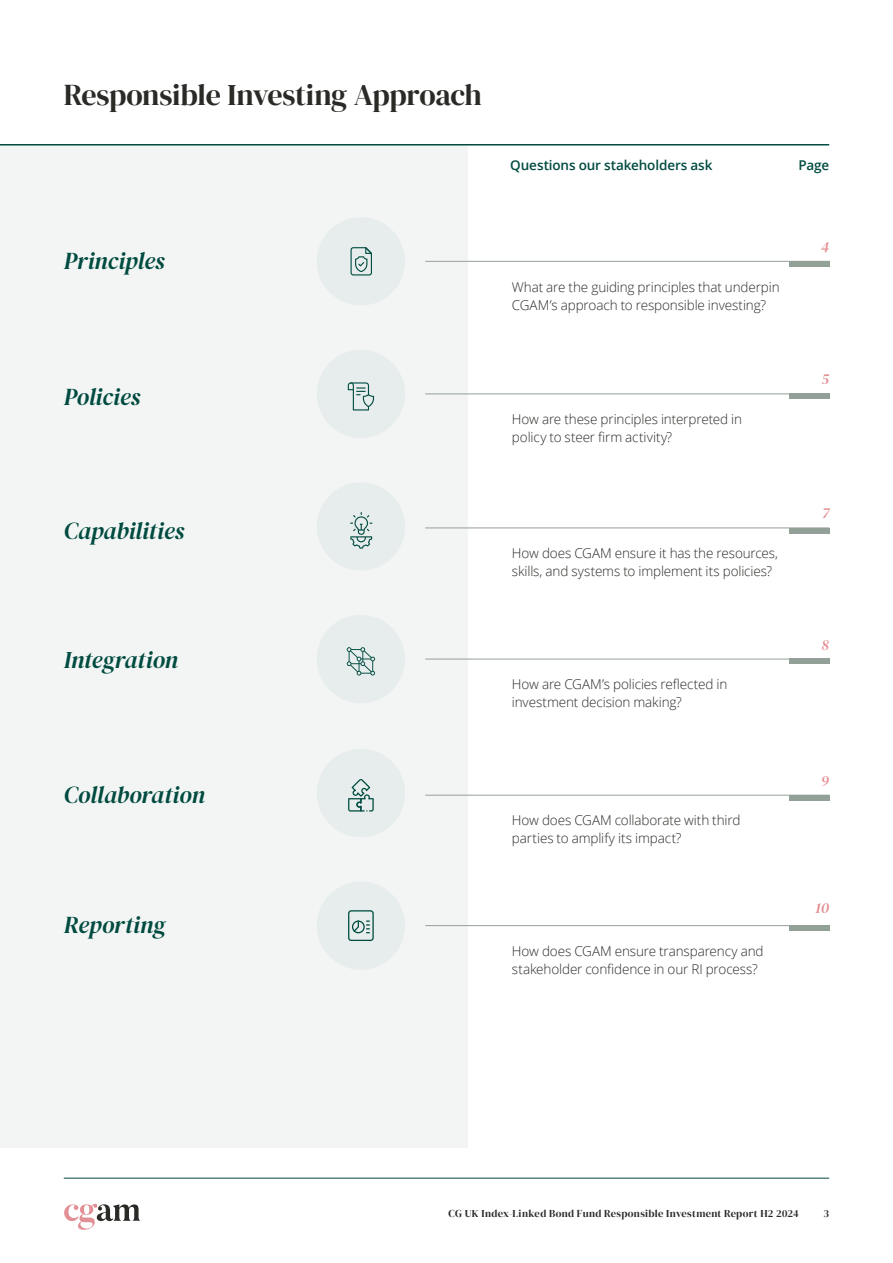
<style>
.page{position:relative;width:893px;height:1263px;background:#fff}
.page>*{position:absolute;margin:0;border:0;box-sizing:border-box;transform-origin:0 0}
.t1{font:30px "DM Serif Display";letter-spacing:-.01em;color:#2a2a27}
.t2{font:italic 24px "DM Serif Display";letter-spacing:-.005em;color:#004b40}
.t3{font:italic 15px "DM Serif Display";color:#e38f94}
.t4{font:300 13.5px/18px "Open Sans";letter-spacing:-.01em;color:#2a2a27}
.t5{font:600 13.5px "Open Sans";letter-spacing:-.01em;color:#004b40}
.t6{font:10.5px "DM Serif Display";letter-spacing:.025em;color:#2a2a28}
.t7{font:10.5px "DM Serif Display";color:#2a2a27}
</style>
<div class="page">
<hr style="left:64px;top:1178px;width:765px;height:1px;background:#004a40">
<svg style="left:64px;top:1204px;width:76px;height:26px"></svg>
<div style="left:0;top:144px;width:468px;height:1004px;background:#f3f5f4"></div>
<div style="left:317px;top:217px;width:88px;height:88px;background:#e6edec;border-radius:50%"></div>
<div style="left:317px;top:350px;width:88px;height:88px;background:#e6edec;border-radius:50%"></div>
<div style="left:317px;top:482px;width:88px;height:89px;background:#e6edec;border-radius:50%"></div>
<div style="left:317px;top:615px;width:88px;height:88px;background:#e6edec;border-radius:50%"></div>
<div style="left:317px;top:749px;width:88px;height:88px;background:#e6edec;border-radius:50%"></div>
<div style="left:317px;top:881px;width:88px;height:89px;background:#e6edec;border-radius:50%"></div>
<hr style="left:425px;top:261px;width:404px;height:1px;background:#93a098">
<hr style="left:425px;top:393px;width:404px;height:1px;background:#93a098">
<hr style="left:425px;top:527px;width:404px;height:1px;background:#93a098">
<hr style="left:425px;top:659px;width:404px;height:1px;background:#93a098">
<hr style="left:425px;top:795px;width:404px;height:1px;background:#93a098">
<hr style="left:425px;top:925px;width:404px;height:1px;background:#93a098">
<svg style="left:348px;top:382px;width:26px;height:28px"></svg>
<svg style="left:347px;top:647px;width:28px;height:29px"></svg>
<svg style="left:348px;top:910px;width:26px;height:31px"></svg>
<svg style="left:348px;top:779px;width:26px;height:32px"></svg>
<svg style="left:351px;top:247px;width:21px;height:28px"></svg>
<div style="left:789px;top:261px;width:40px;height:5px;background:#93a098"></div>
<div style="left:789px;top:394px;width:40px;height:5px;background:#93a098"></div>
<div style="left:789px;top:528px;width:40px;height:5px;background:#93a098"></div>
<div style="left:789px;top:659px;width:40px;height:5px;background:#93a098"></div>
<div style="left:789px;top:795px;width:40px;height:5px;background:#93a098"></div>
<div style="left:789px;top:926px;width:40px;height:5px;background:#93a098"></div>
<svg style="left:350px;top:512px;width:22px;height:37px"></svg>
<hr style="left:0;top:144px;width:829px;height:1px;background:#004a40">
<h1 class="t1" style="left:64px;top:77px;width:420px">Responsible Investing Approach</h1>
<h2 class="t2" style="left:64px;top:247px;width:102px">Principles</h2>
<h2 class="t2" style="left:64px;top:383px;width:78px">Policies</h2>
<h2 class="t2" style="left:64px;top:517px;width:122px">Capabilities</h2>
<h2 class="t2" style="left:64px;top:646px;width:116px">Integration</h2>
<h2 class="t2" style="left:64px;top:781px;width:143px">Collaboration</h2>
<h2 class="t2" style="left:64px;top:911px;width:103px">Reporting</h2>
<p class="t5" style="left:510px;top:156px;width:204px">Questions our stakeholders ask</p>
<p class="t5" style="left:798px;top:156px;width:32px">Page</p>
<p class="t4" style="left:512px;top:277px;width:269px">What are the guiding principles that underpin<br>CGAM’s approach to responsible investing?</p>
<p class="t4" style="left:512px;top:410px;width:232px">How are these principles interpreted in policy to steer firm activity?</p>
<p class="t4" style="left:512px;top:544px;width:268px">How does CGAM ensure it has the resources, skills, and systems to implement its policies?</p>
<p class="t4" style="left:512px;top:675px;width:217px">How are CGAM’s policies reflected in investment decision making?</p>
<p class="t4" style="left:512px;top:811px;width:230px">How does CGAM collaborate with third parties to amplify its impact?</p>
<p class="t4" style="left:512px;top:941px;width:253px">How does CGAM ensure transparency and stakeholder confidence in our RI process?</p>
<p class="t3" style="left:821px;top:238px;width:10px">4</p>
<p class="t3" style="left:822px;top:371px;width:9px">5</p>
<p class="t3" style="left:822px;top:505px;width:8px">7</p>
<p class="t3" style="left:822px;top:636px;width:9px">8</p>
<p class="t3" style="left:821px;top:772px;width:9px">9</p>
<p class="t3" style="left:815px;top:899px;width:15px">10</p>
<p class="t6" style="left:449px;top:1207px;width:352px">CG UK Index-Linked Bond Fund Responsible Investment Report H2 2024</p>
<p class="t7" style="left:824px;top:1207px;width:7px">3</p>
</div>
